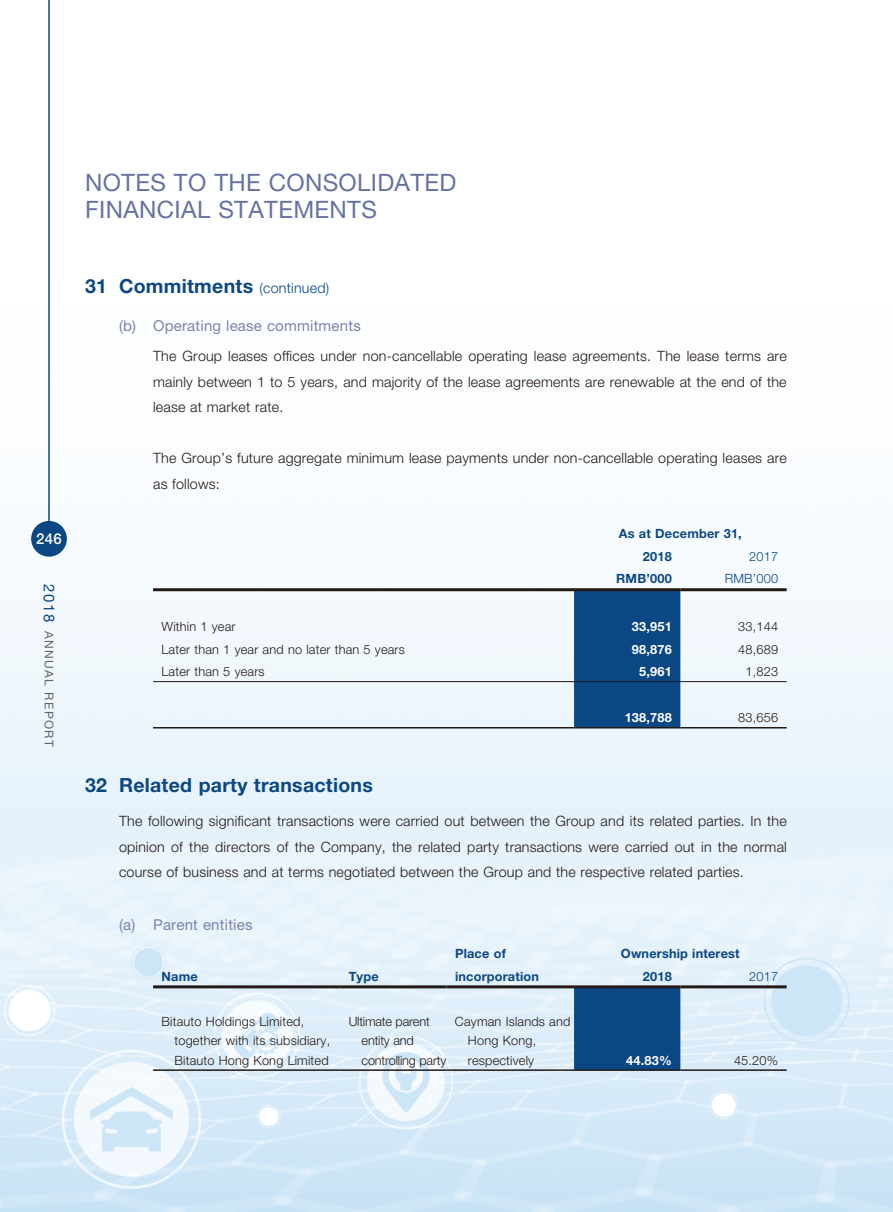
<style>
.page{position:relative;width:893px;height:1212px;background:#fff}
.page>*{position:absolute;margin:0;border:0;box-sizing:border-box;transform-origin:0 0}
.t1{font:24px/27px "Helvetica Neue";letter-spacing:.015em;color:#6672a1}
.t2{font:700 19.5px "Helvetica Neue";letter-spacing:.015em;color:#0a4783}
.t3{font:15px "Helvetica Neue";letter-spacing:.015em;color:#7d84ad}
.t4{font:500 15px "Helvetica Neue";color:#fff}
.t5{font:300 14.25px/25.5px "Helvetica Neue";letter-spacing:.015em;color:#231916;text-align:justify}
.t6{font:300 12.75px/19.5px "Helvetica Neue";letter-spacing:.015em;color:#231916}
.t7{font:700 12.75px/22.6px "Helvetica Neue";letter-spacing:.015em;color:#0a4783}
.t8{font:300 12.75px/19.5px "Helvetica Neue";letter-spacing:-.015em;color:#231916}
.t9{font:700 12.75px "Helvetica Neue";letter-spacing:.015em;color:#fff}
.t10{font:300 12.75px "Helvetica Neue";letter-spacing:.015em;color:#0a4783}
.t11{font:12px "Helvetica Neue";letter-spacing:.115em;color:#666565}
.s1{font-size:15px;color:#0a4783}
.s2{font-weight:300;font-size:14.25px}
</style>
<div class="page">
<img style="left:0;top:521px;width:893px;height:691px">
<div style="left:31px;top:521px;width:36px;height:36px;background:#0a4783;border-radius:50%"></div>
<hr style="left:48px;top:0;width:2px;height:531px;background:#0a4783">
<div style="left:574px;top:591px;width:106px;height:136px;background:#0a4783"></div>
<hr style="left:153px;top:588px;width:421px;height:3px;background:#231916">
<hr style="left:680px;top:588px;width:107px;height:3px;background:#231916">
<hr style="left:153px;top:727px;width:421px;height:1px;background:#231916">
<hr style="left:680px;top:727px;width:107px;height:1px;background:#231916">
<hr style="left:153px;top:681px;width:421px;height:1px;background:#231916">
<hr style="left:680px;top:681px;width:107px;height:1px;background:#231916">
<hr style="left:574px;top:588px;width:106px;height:3px;background:#231916">
<hr style="left:574px;top:681px;width:106px;height:1px;background:#231916">
<hr style="left:574px;top:727px;width:106px;height:1px;background:#231916">
<div style="left:574px;top:988px;width:106px;height:81px;background:#0a4783"></div>
<hr style="left:153px;top:985px;width:187px;height:3px;background:#231916">
<hr style="left:340px;top:985px;width:106px;height:3px;background:#231916">
<hr style="left:574px;top:985px;width:106px;height:3px;background:#231916">
<hr style="left:680px;top:985px;width:107px;height:3px;background:#231916">
<hr style="left:153px;top:1069px;width:187px;height:2px;background:#231916">
<hr style="left:340px;top:1069px;width:106px;height:2px;background:#231916">
<hr style="left:446px;top:1069px;width:128px;height:2px;background:#231916">
<hr style="left:574px;top:1069px;width:106px;height:2px;background:#231916">
<hr style="left:680px;top:1069px;width:107px;height:2px;background:#231916">
<hr style="left:446px;top:985px;width:128px;height:3px;background:#231916">
<h1 class="t1" style="left:85px;top:168px;width:373px">NOTES TO THE CONSOLIDATED<br>FINANCIAL STATEMENTS</h1>
<p class="t4" style="left:36px;top:529px;width:27px">246</p>
<p class="t11" style="left:56px;top:584px;width:164px;rotate:90deg"><span class="s1">2018</span> ANNUAL REPORT</p>
<h2 class="t2" style="left:85px;top:274px;width:246px">31 Commitments <span class="s2">(continued)</span></h2>
<p class="t3" style="left:119px;top:317px;width:243px">(b) Operating lease commitments</p>
<p class="t5" style="left:153px;top:343px;width:635px">The Group leases offices under non-cancellable operating lease agreements. The lease terms are mainly between 1 to 5 years, and majority of the lease agreements are renewable at the end of the lease at market rate.</p>
<p class="t5" style="left:153px;top:445px;width:635px">The Group’s future aggregate minimum lease payments under non-cancellable operating leases are as follows:</p>
<p class="t7" style="left:643px;top:522px;width:100px;text-indent:-24px">As at December 31,<br>2018</p>
<p class="t10" style="left:749px;top:548px;width:30px">2017</p>
<p class="t7" style="left:616px;top:567px;width:57px">RMB’000</p>
<p class="t10" style="left:725px;top:571px;width:55px">RMB’000</p>
<p class="t6" style="left:162px;top:617px;width:75px">Within 1 year</p>
<p class="t9" style="left:632px;top:619px;width:41px">33,951</p>
<p class="t6" style="left:738px;top:617px;width:41px">33,144</p>
<p class="t6" style="left:162px;top:639px;width:245px">Later than 1 year and no later than 5 years</p>
<p class="t9" style="left:632px;top:641px;width:41px">98,876</p>
<p class="t6" style="left:738px;top:639px;width:41px">48,689</p>
<p class="t6" style="left:162px;top:662px;width:105px">Later than 5 years</p>
<p class="t9" style="left:639px;top:664px;width:34px">5,961</p>
<p class="t6" style="left:746px;top:662px;width:34px">1,823</p>
<p class="t9" style="left:625px;top:710px;width:49px">138,788</p>
<p class="t6" style="left:738px;top:708px;width:41px">83,656</p>
<h2 class="t2" style="left:85px;top:773px;width:289px">32 Related party transactions</h2>
<p class="t5" style="left:119px;top:808px;width:669px">The following significant transactions were carried out between the Group and its related parties. In the opinion of the directors of the Company, the related party transactions were carried out in the normal course of business and at terms negotiated between the Group and the respective related parties.</p>
<p class="t3" style="left:119px;top:915px;width:135px">(a) Parent entities</p>
<p class="t7" style="left:455px;top:942px;width:86px">Place of incorporation</p>
<p class="t7" style="left:621px;top:942px;width:120px">Ownership interest</p>
<p class="t7" style="left:162px;top:964px;width:38px">Name</p>
<p class="t7" style="left:349px;top:964px;width:32px">Type</p>
<p class="t7" style="left:643px;top:964px;width:30px">2018</p>
<p class="t10" style="left:749px;top:968px;width:30px">2017</p>
<p class="t6" style="left:174px;top:1011px;width:157px;text-indent:-13px">Bitauto Holdings Limited, together with its subsidiary,<br>Bitauto Hong Kong Limited</p>
<p class="t8" style="left:362px;top:1011px;width:86px;text-indent:-13px">Ultimate parent entity and controlling party</p>
<p class="t6" style="left:468px;top:1011px;width:104px;text-indent:-13px">Cayman Islands and<br>Hong Kong, respectively</p>
<p class="t9" style="left:626px;top:1052px;width:47px">44.83%</p>
<p class="t6" style="left:734px;top:1050px;width:46px">45.20%</p>
</div>
